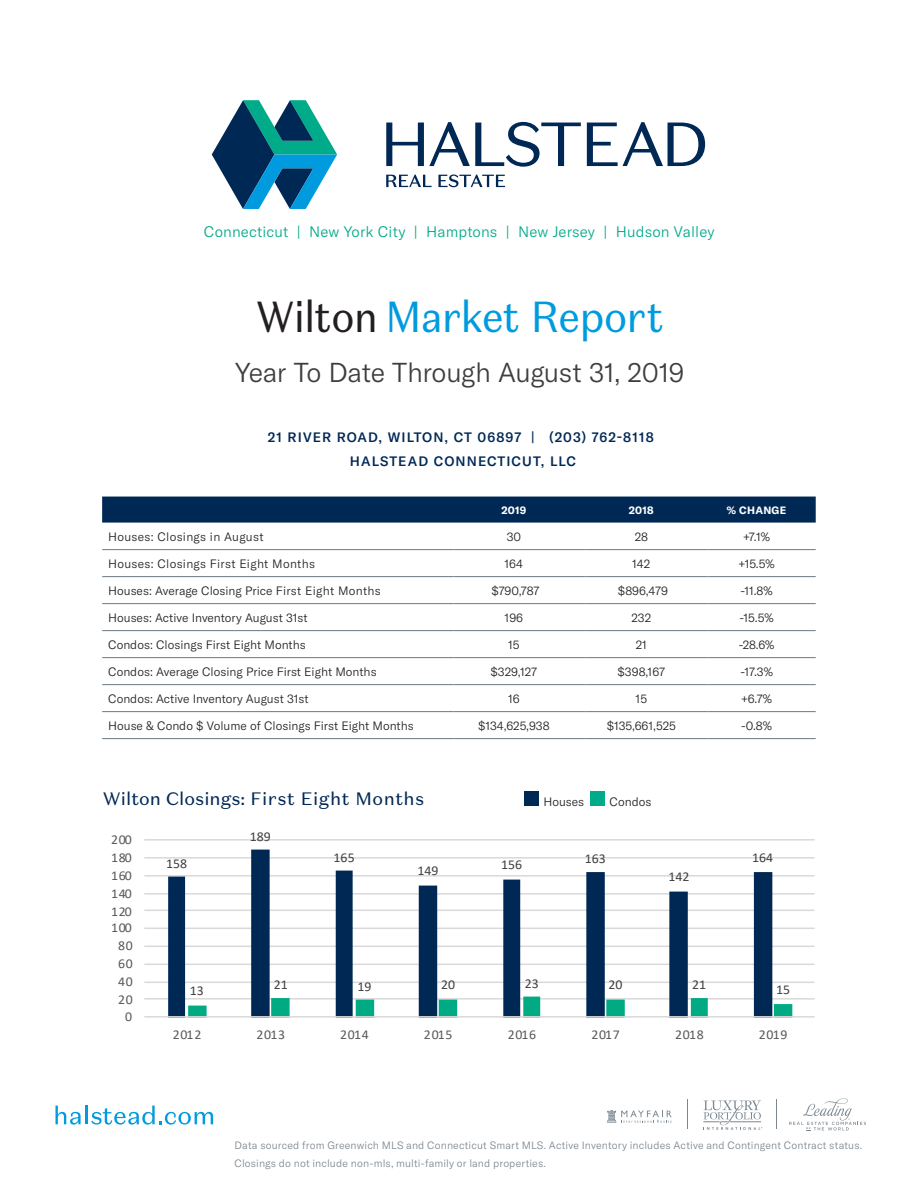
<style>
.page{position:relative;width:918px;height:1188px;background:#fff}
.page>*{position:absolute;margin:0;border:0;box-sizing:border-box;transform-origin:0 0}
.Cover_Large_Number{font:43.35px "Domaine Sans Text";letter-spacing:-.02em;color:#009bde;scale:.9 1}
.Cover_Large_Number-2{font:300 27px "GT America";letter-spacing:-.015em;color:#3e3e3f}
.t1{font:18px "Domaine Sans Text";letter-spacing:.025em;color:#002855}
.t2{font:300 15px "GT America";letter-spacing:.01em;color:#00ab89}
.text{font:500 13.5px "GT America";letter-spacing:.08em;color:#002855}
.t3{font:13.5px "Calibri";letter-spacing:.05em;color:#595959}
.t4{font:13.5px "Calibri";color:#404040}
.Table_Text_Black___L{font:300 12px "GT America";color:#231f20}
.Table_Text_Black___L-2{font:300 12px "GT America";letter-spacing:.025em;color:#231f20}
.Contact_Information{font:300 10.5px/18px "GT America";letter-spacing:.01em;color:#7c8790}
.Table_Text_White___B{font:700 10.5px "GT America";letter-spacing:.025em;color:#fff}
.s1{color:#231f20}
</style>
<div class="page">
<svg style="left:212px;top:100px;width:125px;height:109px"></svg>
<svg style="left:386px;top:175px;width:46px;height:12px"></svg>
<svg style="left:438px;top:174px;width:67px;height:13px"></svg>
<svg style="left:386px;top:122px;width:195px;height:45px"></svg>
<svg style="left:587px;top:122px;width:118px;height:44px"></svg>
<svg style="left:607px;top:1110px;width:65px;height:14px"></svg>
<svg style="left:776px;top:1100px;width:1px;height:29px"></svg>
<svg style="left:687px;top:1100px;width:1px;height:29px"></svg>
<svg style="left:703px;top:1101px;width:59px;height:29px"></svg>
<svg style="left:789px;top:1098px;width:77px;height:33px"></svg>
<svg style="left:55px;top:1106px;width:26px;height:19px"></svg>
<hr style="left:85px;top:1106px;width:3px;height:18px;background:#009bde">
<svg style="left:91px;top:1106px;width:122px;height:19px"></svg>
<div style="left:102px;top:497px;width:714px;height:26px;background:#002855"></div>
<hr style="left:102px;top:549px;width:352px;height:1px;background:#7c8790">
<hr style="left:454px;top:549px;width:131px;height:1px;background:#7c8790">
<hr style="left:585px;top:549px;width:124px;height:1px;background:#7c8790">
<hr style="left:709px;top:549px;width:107px;height:1px;background:#7c8790">
<hr style="left:102px;top:576px;width:352px;height:1px;background:#7c8790">
<hr style="left:454px;top:576px;width:131px;height:1px;background:#7c8790">
<hr style="left:585px;top:576px;width:124px;height:1px;background:#7c8790">
<hr style="left:709px;top:576px;width:107px;height:1px;background:#7c8790">
<hr style="left:102px;top:603px;width:352px;height:1px;background:#7c8790">
<hr style="left:454px;top:603px;width:131px;height:1px;background:#7c8790">
<hr style="left:585px;top:603px;width:124px;height:1px;background:#7c8790">
<hr style="left:709px;top:603px;width:107px;height:1px;background:#7c8790">
<hr style="left:102px;top:630px;width:352px;height:1px;background:#7c8790">
<hr style="left:454px;top:630px;width:131px;height:1px;background:#7c8790">
<hr style="left:585px;top:630px;width:124px;height:1px;background:#7c8790">
<hr style="left:709px;top:630px;width:107px;height:1px;background:#7c8790">
<hr style="left:102px;top:657px;width:352px;height:1px;background:#7c8790">
<hr style="left:454px;top:657px;width:131px;height:1px;background:#7c8790">
<hr style="left:585px;top:657px;width:124px;height:1px;background:#7c8790">
<hr style="left:709px;top:657px;width:107px;height:1px;background:#7c8790">
<hr style="left:102px;top:684px;width:352px;height:1px;background:#7c8790">
<hr style="left:454px;top:684px;width:131px;height:1px;background:#7c8790">
<hr style="left:585px;top:684px;width:124px;height:1px;background:#7c8790">
<hr style="left:709px;top:684px;width:107px;height:1px;background:#7c8790">
<hr style="left:102px;top:711px;width:352px;height:1px;background:#7c8790">
<hr style="left:454px;top:711px;width:131px;height:1px;background:#7c8790">
<hr style="left:585px;top:711px;width:124px;height:1px;background:#7c8790">
<hr style="left:709px;top:711px;width:107px;height:1px;background:#7c8790">
<hr style="left:102px;top:738px;width:352px;height:1px;background:#7c8790">
<hr style="left:454px;top:738px;width:131px;height:1px;background:#7c8790">
<hr style="left:585px;top:738px;width:124px;height:1px;background:#7c8790">
<hr style="left:709px;top:738px;width:107px;height:1px;background:#7c8790">
<div style="left:524px;top:791px;width:15px;height:15px;background:#002855"></div>
<div style="left:590px;top:791px;width:15px;height:15px;background:#00ab89"></div>
<hr style="left:144px;top:998px;width:671px;height:2px;background:#d9d9d9">
<hr style="left:144px;top:982px;width:671px;height:1px;background:#d9d9d9">
<hr style="left:144px;top:964px;width:671px;height:1px;background:#d9d9d9">
<hr style="left:144px;top:946px;width:671px;height:1px;background:#d9d9d9">
<hr style="left:144px;top:928px;width:671px;height:1px;background:#d9d9d9">
<hr style="left:144px;top:910px;width:671px;height:1px;background:#d9d9d9">
<hr style="left:144px;top:893px;width:671px;height:2px;background:#d9d9d9">
<hr style="left:144px;top:875px;width:671px;height:2px;background:#d9d9d9">
<hr style="left:144px;top:857px;width:671px;height:2px;background:#d9d9d9">
<hr style="left:144px;top:839px;width:671px;height:2px;background:#d9d9d9">
<svg style="left:168px;top:850px;width:604px;height:166px"></svg>
<svg style="left:188px;top:997px;width:604px;height:19px"></svg>
<hr style="left:144px;top:1016px;width:671px;height:2px;background:#d9d9d9">
<p class="t2" style="left:204px;top:223px;width:512px">Connecticut | New York City | Hamptons | New Jersey | Hudson Valley</p>
<p class="Cover_Large_Number" style="left:256px;top:290px;width:455px"><span class="s1">Wilton</span> Market Report</p>
<p class="Cover_Large_Number-2" style="left:235px;top:356px;width:451px">Year To Date Through August 31, 2019</p>
<p class="text" style="left:268px;top:429px;width:388px">21 RIVER ROAD, WILTON, CT 06897 | (203) 762-8118</p>
<p class="text" style="left:350px;top:453px;width:228px">HALSTEAD CONNECTICUT, LLC</p>
<p class="Table_Text_White___B" style="left:501px;top:503px;width:26px">2019</p>
<p class="Table_Text_White___B" style="left:629px;top:503px;width:26px">2018</p>
<p class="Table_Text_White___B" style="left:727px;top:503px;width:61px">% CHANGE</p>
<p class="Table_Text_Black___L-2" style="left:108px;top:530px;width:157px">Houses: Closings in August</p>
<p class="Table_Text_Black___L" style="left:507px;top:530px;width:16px">30</p>
<p class="Table_Text_Black___L" style="left:635px;top:530px;width:15px">28</p>
<p class="Table_Text_Black___L" style="left:743px;top:530px;width:28px">+7.1%</p>
<p class="Table_Text_Black___L-2" style="left:108px;top:557px;width:208px">Houses: Closings First Eight Months</p>
<p class="Table_Text_Black___L" style="left:505px;top:557px;width:20px">164</p>
<p class="Table_Text_Black___L" style="left:632px;top:557px;width:20px">142</p>
<p class="Table_Text_Black___L" style="left:738px;top:557px;width:38px">+15.5%</p>
<p class="Table_Text_Black___L" style="left:108px;top:584px;width:274px">Houses: Average Closing Price First Eight Months</p>
<p class="Table_Text_Black___L" style="left:491px;top:584px;width:50px">$790,787</p>
<p class="Table_Text_Black___L" style="left:618px;top:584px;width:51px">$896,479</p>
<p class="Table_Text_Black___L" style="left:740px;top:584px;width:34px">-11.8%</p>
<p class="Table_Text_Black___L" style="left:108px;top:611px;width:201px">Houses: Active Inventory August 31st</p>
<p class="Table_Text_Black___L" style="left:505px;top:611px;width:20px">196</p>
<p class="Table_Text_Black___L" style="left:631px;top:611px;width:21px">232</p>
<p class="Table_Text_Black___L" style="left:740px;top:611px;width:36px">-15.5%</p>
<p class="Table_Text_Black___L" style="left:108px;top:638px;width:199px">Condos: Closings First Eight Months</p>
<p class="Table_Text_Black___L" style="left:508px;top:638px;width:13px">15</p>
<p class="Table_Text_Black___L" style="left:636px;top:638px;width:13px">21</p>
<p class="Table_Text_Black___L" style="left:739px;top:638px;width:37px">-28.6%</p>
<p class="Table_Text_Black___L" style="left:108px;top:665px;width:270px">Condos: Average Closing Price First Eight Months</p>
<p class="Table_Text_Black___L" style="left:491px;top:665px;width:48px">$329,127</p>
<p class="Table_Text_Black___L" style="left:618px;top:665px;width:49px">$398,167</p>
<p class="Table_Text_Black___L" style="left:740px;top:665px;width:34px">-17.3%</p>
<p class="Table_Text_Black___L" style="left:108px;top:692px;width:202px">Condos: Active Inventory August 31st</p>
<p class="Table_Text_Black___L" style="left:508px;top:692px;width:13px">16</p>
<p class="Table_Text_Black___L" style="left:636px;top:692px;width:13px">15</p>
<p class="Table_Text_Black___L" style="left:741px;top:692px;width:33px">+6.7%</p>
<p class="Table_Text_Black___L" style="left:108px;top:719px;width:307px">House &amp; Condo $ Volume of Closings First Eight Months</p>
<p class="Table_Text_Black___L" style="left:478px;top:719px;width:73px">$134,625,938</p>
<p class="Table_Text_Black___L" style="left:607px;top:719px;width:71px">$135,661,525</p>
<p class="Table_Text_Black___L" style="left:741px;top:719px;width:32px">-0.8%</p>
<p class="t1" style="left:103px;top:787px;width:323px">Wilton Closings: First Eight Months</p>
<p class="t3" style="left:111px;top:830px;width:22px">200</p>
<p class="t3" style="left:111px;top:848px;width:22px">180</p>
<p class="t3" style="left:111px;top:866px;width:22px">160</p>
<p class="t3" style="left:111px;top:884px;width:22px">140</p>
<p class="t3" style="left:111px;top:902px;width:22px">120</p>
<p class="t3" style="left:111px;top:918px;width:22px">100</p>
<p class="t3" style="left:118px;top:936px;width:16px">80</p>
<p class="t3" style="left:118px;top:954px;width:16px">60</p>
<p class="t4" style="left:166px;top:854px;width:23px">158</p>
<p class="t4" style="left:250px;top:827px;width:23px">189</p>
<p class="t4" style="left:334px;top:848px;width:23px">165</p>
<p class="t4" style="left:417px;top:861px;width:23px">149</p>
<p class="t4" style="left:501px;top:855px;width:23px">156</p>
<p class="Table_Text_Black___L" style="left:543px;top:795px;width:42px">Houses</p>
<p class="Table_Text_Black___L" style="left:610px;top:795px;width:43px">Condos</p>
<p class="t4" style="left:585px;top:849px;width:23px">163</p>
<p class="t4" style="left:669px;top:867px;width:23px">142</p>
<p class="t3" style="left:118px;top:972px;width:16px">40</p>
<p class="t3" style="left:118px;top:990px;width:16px">20</p>
<p class="t3" style="left:125px;top:1007px;width:9px">0</p>
<p class="t4" style="left:190px;top:981px;width:16px">13</p>
<p class="t4" style="left:274px;top:975px;width:16px">21</p>
<p class="t4" style="left:357px;top:977px;width:16px">19</p>
<p class="t4" style="left:441px;top:975px;width:16px">20</p>
<p class="t4" style="left:525px;top:974px;width:16px">23</p>
<p class="t4" style="left:609px;top:975px;width:16px">20</p>
<p class="t4" style="left:692px;top:975px;width:16px">21</p>
<p class="t4" style="left:752px;top:848px;width:23px">164</p>
<p class="t4" style="left:776px;top:980px;width:16px">15</p>
<p class="t3" style="left:173px;top:1025px;width:30px">2012</p>
<p class="t3" style="left:257px;top:1025px;width:30px">2013</p>
<p class="t3" style="left:340px;top:1025px;width:30px">2014</p>
<p class="t3" style="left:424px;top:1025px;width:30px">2015</p>
<p class="t3" style="left:508px;top:1025px;width:30px">2016</p>
<p class="t3" style="left:591px;top:1025px;width:30px">2017</p>
<p class="t3" style="left:675px;top:1025px;width:30px">2018</p>
<p class="t3" style="left:759px;top:1025px;width:30px">2019</p>
<p class="Contact_Information" style="left:235px;top:1136px;width:629px">Data sourced from Greenwich MLS and Connecticut Smart MLS. Active Inventory includes Active and Contingent Contract status.<br>Closings do not include non-mls, multi-family or land properties.</p>
</div>
